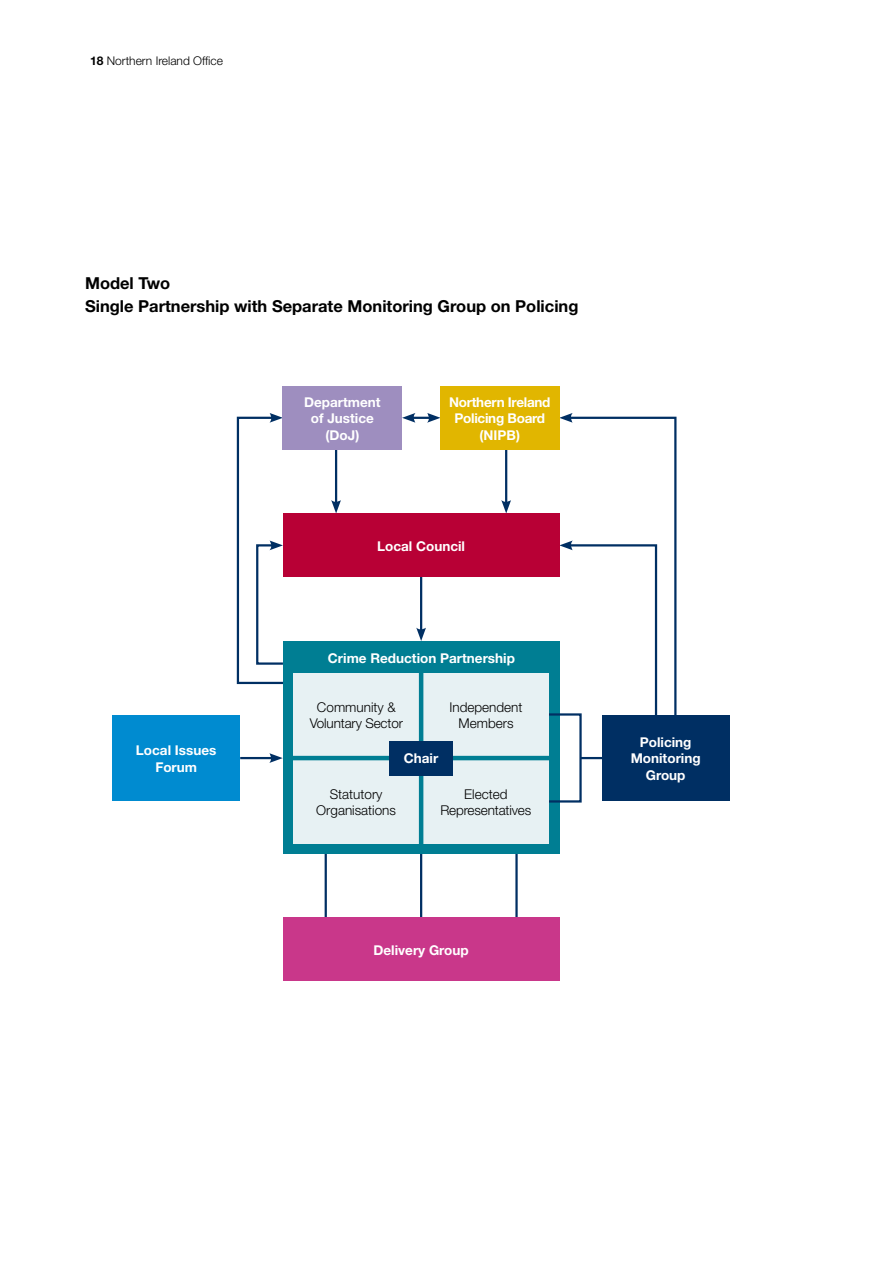
<style>
.page{position:relative;width:893px;height:1263px;background:#fff}
.page>*{position:absolute;margin:0;border:0;box-sizing:border-box;transform-origin:0 0}
.t1{font:700 16.5px/22.5px "Helvetica Neue";color:#000}
.t2{font:700 13.5px/16.5px "Helvetica Neue";color:#fff;text-align:center}
.t3{font:300 13.5px/16.5px "Helvetica Neue";color:#000;text-align:center}
.t4{font:700 13.5px/16.5px "Helvetica Neue";letter-spacing:-.02em;color:#fff;text-align:center}
.t5{font:300 12px "Helvetica Neue";color:#000}
.s1{font-weight:700}
</style>
<div class="page">
<hr style="left:420px;top:850px;width:2px;height:72px;background:#002f63">
<hr style="left:325px;top:849px;width:2px;height:74px;background:#002f63">
<hr style="left:515px;top:849px;width:3px;height:74px;background:#002f63">
<div style="left:283px;top:917px;width:276px;height:64px;background:#c9378a"></div>
<svg style="left:236px;top:413px;width:47px;height:272px"></svg>
<hr style="left:420px;top:571px;width:2px;height:61px;background:#002f63">
<svg style="left:416px;top:628px;width:10px;height:13px"></svg>
<hr style="left:335px;top:437px;width:2px;height:67px;background:#002f63">
<svg style="left:331px;top:500px;width:10px;height:13px"></svg>
<hr style="left:505px;top:443px;width:2px;height:61px;background:#002f63">
<svg style="left:501px;top:500px;width:10px;height:13px"></svg>
<hr style="left:411px;top:417px;width:20px;height:2px;background:#002f63">
<svg style="left:402px;top:413px;width:13px;height:10px"></svg>
<svg style="left:427px;top:413px;width:13px;height:10px"></svg>
<div style="left:283px;top:513px;width:276px;height:64px;background:#b80035"></div>
<div style="left:283px;top:386px;width:119px;height:64px;background:#9e8ebf"></div>
<div style="left:440px;top:386px;width:119px;height:64px;background:#e1b600"></div>
<hr style="left:240px;top:757px;width:33px;height:2px;background:#002f63">
<svg style="left:269px;top:753px;width:14px;height:10px"></svg>
<div style="left:112px;top:715px;width:128px;height:86px;background:#008bd0"></div>
<div style="left:602px;top:715px;width:127px;height:86px;background:#002f63"></div>
<div style="left:283px;top:641px;width:276px;height:213px;background:#007e93"></div>
<svg style="left:549px;top:413px;width:128px;height:391px"></svg>
<div style="left:294px;top:673px;width:255px;height:170px;background:#e7f1f3"></div>
<hr style="left:419px;top:669px;width:4px;height:177px;background:#007e93">
<hr style="left:288px;top:756px;width:268px;height:4px;background:#007e93">
<div style="left:389px;top:741px;width:64px;height:34px;background:#002f63"></div>
<p class="t5" style="left:90px;top:53px;width:134px"><span class="s1">18</span> Northern Ireland Office</p>
<p class="t1" style="left:85px;top:272px;width:495px">Model Two<br>Single Partnership with Separate Monitoring Group on Policing</p>
<p class="t2" style="left:304px;top:393px;width:78px">Department of Justice (DoJ)</p>
<p class="t4" style="left:449px;top:393px;width:103px">Northern Ireland<br>Policing Board (NIPB)</p>
<p class="t2" style="left:377px;top:537px;width:89px">Local Council</p>
<p class="t2" style="left:328px;top:649px;width:188px">Crime Reduction Partnership</p>
<p class="t3" style="left:310px;top:698px;width:95px">Community &amp;<br>Voluntary Sector</p>
<p class="t3" style="left:450px;top:698px;width:75px">Independent<br>Members</p>
<p class="t2" style="left:136px;top:742px;width:82px">Local Issues<br>Forum</p>
<p class="t2" style="left:631px;top:733px;width:71px">Policing<br>Monitoring<br>Group</p>
<p class="t2" style="left:404px;top:750px;width:36px">Chair</p>
<p class="t3" style="left:316px;top:785px;width:81px">Statutory<br>Organisations</p>
<p class="t3" style="left:440px;top:785px;width:92px">Elected<br>Representatives</p>
<p class="t2" style="left:373px;top:941px;width:97px">Delivery Group</p>
</div>
